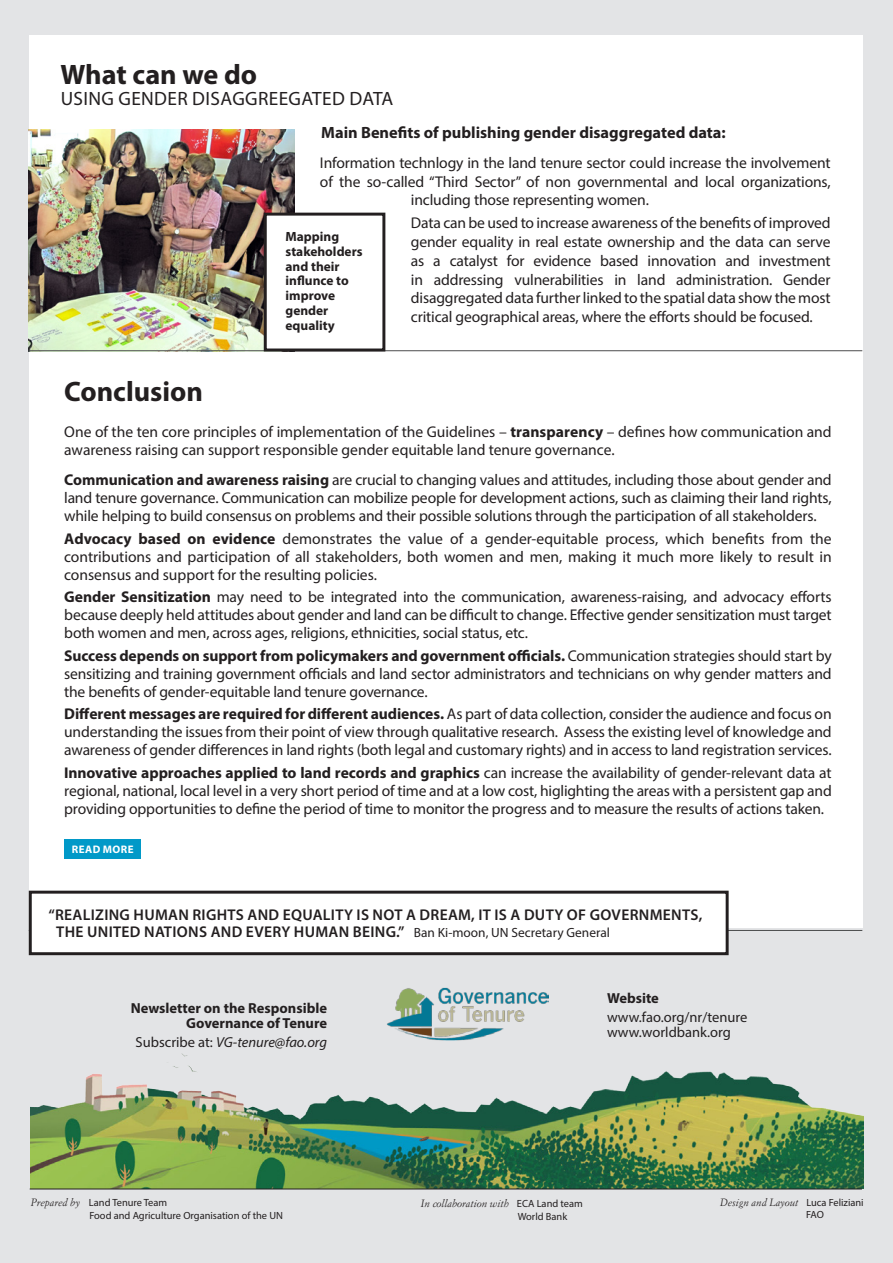
<style>
.page{position:relative;width:893px;height:1263px;background:#e3e4e6}
.page>*{position:absolute;margin:0;border:0;box-sizing:border-box;transform-origin:0 0}
.t1{font:700 28.2px "Myriad Pro";color:#231f20}
.t2{font:19.35px "Myriad Pro";letter-spacing:.02em;color:#231f20}
.t3{font:700 16.35px "Myriad Pro";color:#231f20}
.t4{font:15.6px/17.9px "Myriad Pro";letter-spacing:-.01em;color:#231f20;text-align:justify}
.t5{font:600 15.6px/17.9px "Myriad Pro";letter-spacing:.02em;color:#231f20}
.t6{font:700 14.55px/15.1px "Myriad Pro";color:#231f20;text-align:right}
.t7{font:14.55px "Myriad Pro";color:#231f20}
.t8{font:italic 14.55px "Myriad Pro";color:#231f20}
.t9{font:700 13.35px/14.9px "Myriad Pro";color:#231f20}
.t10{font:700 10.95px "Myriad Pro";letter-spacing:.04em;color:#fff}
.t11{font:10.35px "Myriad Pro";color:#231f20}
.t12{font:italic 10.35px "Simoncini Garamond Std";color:#231f20}
.s1{font-weight:700}
.s2{font-weight:400;font-size:13.35px}
.s3{font-style:normal}
.s4{font-family:"Simoncini Garamond Std";font-style:italic}
.s5{font-family:"Myriad Pro";font-style:normal}
</style>
<div class="page">
<div style="left:29px;top:36px;width:833px;height:892px;background:#fff"></div>
<img style="left:29px;top:129px;width:265px;height:221px">
<hr style="left:29px;top:350px;width:833px;height:1px;background:#4b4c4d">
<div style="left:264px;top:213px;width:121px;height:138px;background:#fff;border:3px solid #231f20"></div>
<hr style="left:29px;top:930px;width:833px;height:1px;background:#4b4c4d">
<img style="left:31px;top:1053px;width:832px;height:135px">
<hr style="left:30px;top:1188px;width:832px;height:1px;background:#231f20">
<img style="left:387px;top:987px;width:162px;height:54px">
<div style="left:29px;top:891px;width:700px;height:64px;background:#fff;border:3px solid #231f20"></div>
<div style="left:64px;top:839px;width:77px;height:20px;background:#0199c8"></div>
<p class="t1" style="left:60px;top:57px;width:198px">What can we do</p>
<p class="t2" style="left:61px;top:86px;width:334px">USING GENDER DISAGGREEGATED DATA</p>
<p class="t3" style="left:321px;top:122px;width:406px">Main Benefits of publishing gender disaggregated data:</p>
<p class="t4" style="left:320px;top:154px;width:512px">Information technlogy in the land tenure sector could increase the involvement</p>
<p class="t4" style="left:320px;top:172px;width:512px">of the so-called “Third Sector” of non governmental and local organizations,</p>
<p class="t4" style="left:411px;top:191px;width:240px">including those representing women.</p>
<p class="t4" style="left:411px;top:214px;width:421px;line-height:18.8px">Data can be used to increase awareness of the benefits of improved gender equality in real estate ownership and the data can serve as a catalyst for evidence based innovation and investment in addressing vulnerabilities in land administration. Gender disaggregated data further linked to the spatial data show the most critical geographical areas, where the efforts should be focused.</p>
<p class="t9" style="left:286px;top:228px;width:78px">Mapping stakeholders and their influnce to improve gender equality</p>
<p class="t1" style="left:64px;top:373px;width:140px">Conclusion</p>
<p class="t4" style="left:64px;top:423px;width:769px">One of the ten core principles of implementation of the Guidelines – <span class="s1">transparency</span> – defines how communication and awareness raising can support responsible gender equitable land tenure governance.</p>
<p class="t4" style="left:64px;top:471px;width:769px"><span class="s1">Communication and awareness raising</span> are crucial to changing values and attitudes, including those about gender and land tenure governance. Communication can mobilize people for development actions, such as claiming their land rights, while helping to build consensus on problems and their possible solutions through the participation of all stakeholders.</p>
<p class="t4" style="left:64px;top:529px;width:769px"><span class="s1">Advocacy based on evidence</span> demonstrates the value of a gender-equitable process, which benefits from the contributions and participation of all stakeholders, both women and men, making it much more likely to result in consensus and support for the resulting policies.</p>
<p class="t4" style="left:64px;top:588px;width:769px"><span class="s1">Gender Sensitization</span> may need to be integrated into the communication, awareness-raising, and advocacy efforts because deeply held attitudes about gender and land can be difficult to change. Effective gender sensitization must target both women and men, across ages, religions, ethnicities, social status, etc.</p>
<p class="t4" style="left:64px;top:646px;width:769px"><span class="s1">Success depends on support from policymakers and government officials.</span> Communication strategies should start by sensitizing and training government officials and land sector administrators and technicians on why gender matters and the benefits of gender-equitable land tenure governance.</p>
<p class="t4" style="left:64px;top:705px;width:769px"><span class="s1">Different messages are required for different audiences.</span> As part of data collection, consider the audience and focus on understanding the issues from their point of view through qualitative research. Assess the existing level of knowledge and awareness of gender differences in land rights (both legal and customary rights) and in access to land registration services.</p>
<p class="t4" style="left:64px;top:764px;width:769px"><span class="s1">Innovative approaches applied to land records and graphics</span> can increase the availability of gender-relevant data at regional, national, local level in a very short period of time and at a low cost, higlighting the areas with a persistent gap and providing opportunities to define the period of time to monitor the progress and to measure the results of actions taken.</p>
<p class="t10" style="left:72px;top:842px;width:63px">READ MORE</p>
<p class="t5" style="left:56px;top:905px;width:648px;text-indent:-8px">“REALIZING HUMAN RIGHTS AND EQUALITY IS NOT A DREAM, IT IS A DUTY OF GOVERNMENTS,<br>THE UNITED NATIONS AND EVERY HUMAN BEING.” <span class="s2">Ban Ki-moon, UN Secretary General</span></p>
<p class="t6" style="left:131px;top:1000px;width:198px">Newsletter on the Responsible<br>Governance of Tenure</p>
<p class="t8" style="left:136px;top:1033px;width:193px"><span class="s3">Subscribe at:</span> VG-tenure@fao.org</p>
<p class="t11" style="left:31px;top:1196px;width:138px"><span class="s4">Prepared by</span> Land Tenure Team</p>
<p class="t11" style="left:89px;top:1209px;width:195px">Food and Agriculture Organisation of the UN</p>
<p class="t6" style="left:607px;top:989px;width:53px">Website</p>
<p class="t7" style="left:607px;top:1008px;width:142px">www.fao.org/nr/tenure</p>
<p class="t7" style="left:607px;top:1023px;width:125px">www.worldbank.org</p>
<p class="t12" style="left:421px;top:1197px;width:163px">In collaboration with <span class="s5">ECA Land team</span></p>
<p class="t11" style="left:518px;top:1210px;width:51px">World Bank</p>
<p class="t12" style="left:720px;top:1196px;width:145px">Design and Layout <span class="s5">Luca Feliziani</span></p>
<p class="t11" style="left:806px;top:1208px;width:19px">FAO</p>
</div>
